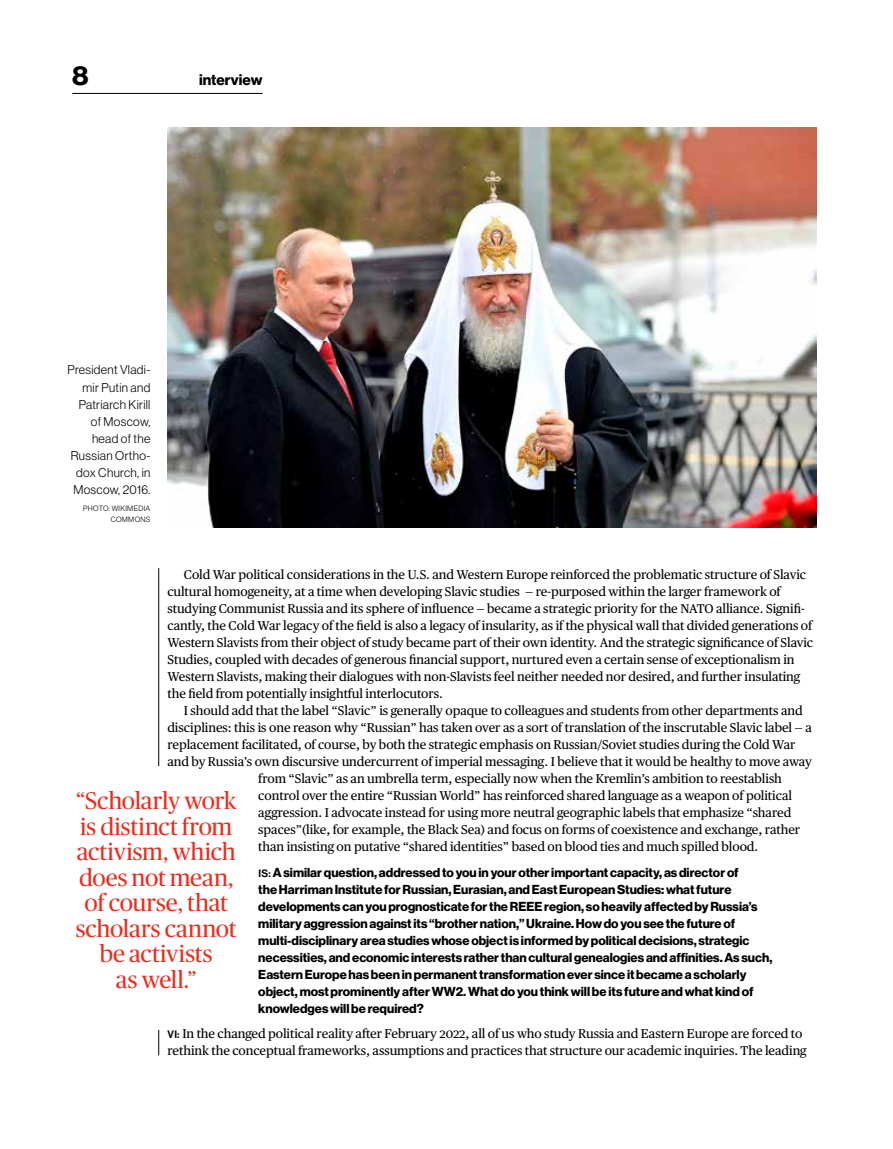
<style>
.page{position:relative;width:893px;height:1149px;background:#fff}
.page>*{position:absolute;margin:0;border:0;box-sizing:border-box;transform-origin:0 0}
.t1{font:27px "N Haas Grotesk DS Pro 75 Bd";color:#000}
.t2{font:24px/25.5px "Publico Headline";letter-spacing:-.005em;color:#e92e1f;text-align:center}
.t3{font:15px "N Haas Grotesk DS Pro 75 Bd";letter-spacing:.005em;color:#000}
.t4{font:12.75px/17px "Publico Text";letter-spacing:-.005em;color:#000}
.t5{font:12.75px/17px "N Haas Grotesk DS Pro 75 Bd";color:#000}
.t6{font:12.45px/17px "N Haas Grotesk DS Pro 45 Lt";letter-spacing:.025em;color:#000;text-align:right}
.t7{font:7.5px/10.9px "N Haas Grotesk DS Pro 45 Lt";letter-spacing:.045em;color:#000;text-align:right}
.s1{font-family:"N Haas Grotesk DS Pro 65 Md";font-size:10.5px}
</style>
<div class="page">
<hr style="left:72px;top:93px;width:191px;height:1px;background:#000">
<svg style="left:158px;top:1029px;width:1px;height:25px"></svg>
<hr style="left:158px;top:568px;width:1px;height:197px;background:#000">
<img style="left:167px;top:127px;width:649px;height:400px">
<h1 class="t1" style="left:72px;top:60px;width:18px">8</h1>
<p class="t3" style="left:199px;top:71px;width:65px">interview</p>
<p class="t6" style="left:67px;top:361px;width:85px">President Vladi&shy;mir Putin and<br>Patriarch Kirill of Moscow, head of the<br>Russian Ortho&shy;dox Church, in<br>Moscow, 2016.</p>
<p class="t7" style="left:83px;top:502px;width:69px">PHOTO: WIKIMEDIA<br>COMMONS</p>
<p class="t4" style="left:167px;top:565px;width:647px;text-indent:16px">Cold War political considerations in the U.S. and Western Europe reinforced the problematic structure of Slavic cultural homogeneity, at a time when developing Slavic studies — re-purposed within the larger framework of studying Communist Russia and its sphere of influence — became a strategic priority for the NATO alliance. Signifi&shy;cantly, the Cold War legacy of the field is also a legacy of insularity, as if the physical wall that divided generations of Western Slavists from their object of study became part of their own identity. And the strategic significance of Slavic Studies, coupled with decades of generous financial support, nurtured even a certain sense of exceptionalism in Western Slavists, making their dialogues with non-Slavists feel neither needed nor desired, and further insulating the field from potentially insightful interlocutors.</p>
<p class="t4" style="left:184px;top:701px;width:620px">I should add that the label “Slavic” is generally opaque to colleagues and students from other departments and</p>
<p class="t4" style="left:167px;top:718px;width:646px">disciplines: this is one reason why “Russian” has taken over as a sort of translation of the inscrutable Slavic label — a</p>
<p class="t4" style="left:167px;top:735px;width:630px">replacement facilitated, of course, by both the strategic emphasis on Russian/Soviet studies during the Cold War</p>
<p class="t4" style="left:167px;top:752px;width:646px">and by Russia’s own discursive undercurrent of imperial messaging. I believe that it would be healthy to move away</p>
<p class="t4" style="left:258px;top:769px;width:525px">from “Slavic” as an umbrella term, especially now when the Kremlin’s ambition to reestablish</p>
<p class="t4" style="left:258px;top:786px;width:535px">control over the entire “Russian World” has reinforced shared language as a weapon of political</p>
<p class="t4" style="left:258px;top:803px;width:534px">aggression. I advocate instead for using more neutral geographic labels that emphasize “shared</p>
<p class="t4" style="left:258px;top:820px;width:543px">spaces”(like, for example, the Black Sea) and focus on forms of coexistence and exchange, rather</p>
<p class="t4" style="left:258px;top:837px;width:501px">than insisting on putative “shared identities” based on blood ties and much spilled blood.</p>
<p class="t5" style="left:258px;top:863px;width:515px"><span class="s1">IS:</span> A similar question, addressed to you in your other important capacity, as director of<br>the Harriman Institute for Russian, Eurasian, and East European Studies: what future developments can you prognosticate for the REEE region, so heavily affected by Russia’s military aggression against its “brother nation,” Ukraine. How do you see the future of multi-disciplinary area studies whose object is informed by political decisions, strategic necessities, and economic interests rather than cultural genealogies and affinities. As such, Eastern Europe has been in permanent transformation ever since it became a scholarly object, most prominently after WW2. What do you think will be its future and what kind of knowledges will be required?</p>
<p class="t4" style="left:167px;top:1024px;width:641px"><span class="s1">VI:</span> In the changed political reality after February 2022, all of us who study Russia and Eastern Europe are forced to rethink the conceptual frameworks, assumptions and practices that structure our academic inquiries. The leading</p>
<h2 class="t2" style="left:76px;top:786px;width:162px">“Scholarly work is distinct from activism, which does not mean, of course, that scholars cannot be activists<br>as well.”</h2>
</div>
